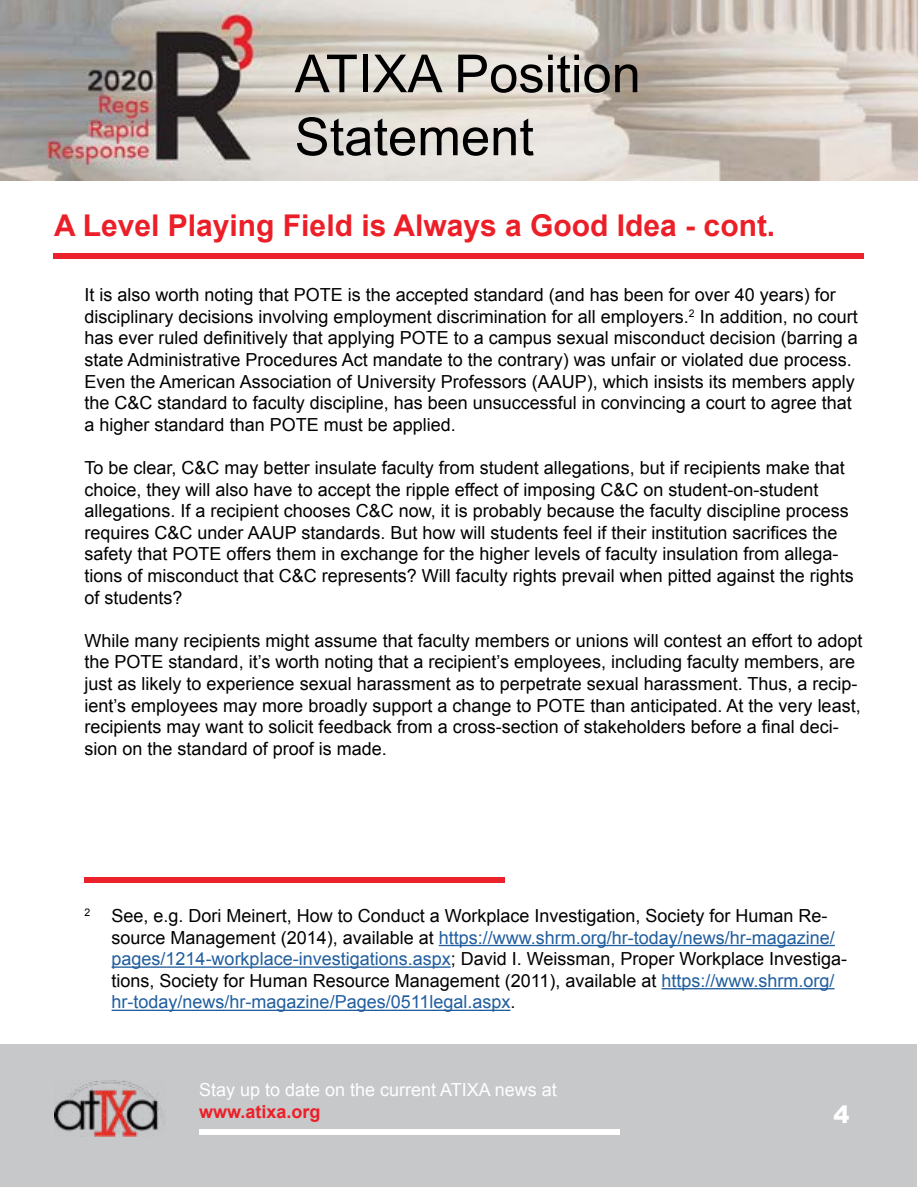
<style>
.page{position:relative;width:918px;height:1188px;background:#fff}
.page>*{position:absolute;margin:0;border:0;box-sizing:border-box;transform-origin:0 0}
.t1{font:52.5px/63px "Arial";color:#000}
.t2{font:700 30px "Arial";color:#ec1f28}
.t3{font:900 24px "Arial";color:#fff}
.t4{font:18px/21.6px "Arial";color:#000}
.t5{font:18px "Arial";color:#fff}
.t6{font:700 18px "Arial";color:#ec1f28}
.s1{color:#215e9e}
</style>
<div class="page">
<img style="left:0;top:0;width:918px;height:181px">
<div style="left:1px;top:1045px;width:916px;height:142px;background:#c7c8ca"></div>
<div style="left:199px;top:1130px;width:420px;height:5px;background:#fff"></div>
<img style="left:54px;top:1080px;width:110px;height:57px">
<div style="left:54px;top:253px;width:810px;height:6px;background:#eb212b"></div>
<div style="left:85px;top:878px;width:420px;height:5px;background:#eb212b"></div>
<hr style="left:439px;top:945px;width:396px;height:1px;background:#215e9e">
<hr style="left:112px;top:966px;width:339px;height:2px;background:#215e9e">
<hr style="left:662px;top:988px;width:173px;height:1px;background:#215e9e">
<hr style="left:112px;top:1010px;width:399px;height:1px;background:#215e9e">
<h1 class="t1" style="left:295px;top:43px;width:348px">ATIXA Position<br>Statement</h1>
<h2 class="t2" style="left:54px;top:206px;width:723px">A Level Playing Field is Always a Good Idea - cont.</h2>
<p class="t4" style="left:85px;top:284px;width:775px">It is also worth noting that POTE is the accepted standard (and has been for over 40 years) for disciplinary decisions involving employment discrimination for all employers.<sup>2</sup> In addition, no court has ever ruled definitively that applying POTE to a campus sexual misconduct decision (barring a state Administrative Procedures Act mandate to the contrary) was unfair or violated due process.<br>Even the American Association of University Professors (AAUP), which insists its members apply the C&amp;C standard to faculty discipline, has been unsuccessful in convincing a court to agree that a higher standard than POTE must be applied.</p>
<p class="t4" style="left:85px;top:457px;width:771px">To be clear, C&amp;C may better insulate faculty from student allegations, but if recipients make that choice, they will also have to accept the ripple effect of imposing C&amp;C on student-on-student allegations. If a recipient chooses C&amp;C now, it is probably because the faculty discipline process requires C&amp;C under AAUP standards. But how will students feel if their institution sacrifices the safety that POTE offers them in exchange for the higher levels of faculty insulation from allega&shy;tions of misconduct that C&amp;C represents? Will faculty rights prevail when pitted against the rights of students?</p>
<p class="t4" style="left:85px;top:630px;width:780px">While many recipients might assume that faculty members or unions will contest an effort to adopt the POTE standard, it’s worth noting that a recipient’s employees, including faculty members, are just as likely to experience sexual harassment as to perpetrate sexual harassment. Thus, a recip&shy;ient’s employees may more broadly support a change to POTE than anticipated. At the very least, recipients may want to solicit feedback from a cross-section of stakeholders before a final deci&shy;sion on the standard of proof is made.</p>
<p class="t4" style="left:112px;top:905px;width:737px;text-indent:-27px"><sup>2</sup> See, e.g. Dori Meinert, How to Conduct a Workplace Investigation, Society for Human Re&shy;source Management (2014), available at <span class="s1">https://www.shrm.org/hr-today/news/hr-magazine/ pages/1214-workplace-investigations.aspx</span>; David I. Weissman, Proper Workplace Investiga&shy;tions, Society for Human Resource Management (2011), available at <span class="s1">https://www.shrm.org/ hr-today/news/hr-magazine/Pages/0511legal.aspx</span>.</p>
<p class="t5" style="left:199px;top:1078px;width:359px">Stay up to date on the current ATIXA news at</p>
<p class="t6" style="left:199px;top:1100px;width:123px">www.atixa.org</p>
<h3 class="t3" style="left:833px;top:1097px;width:18px">4</h3>
</div>
